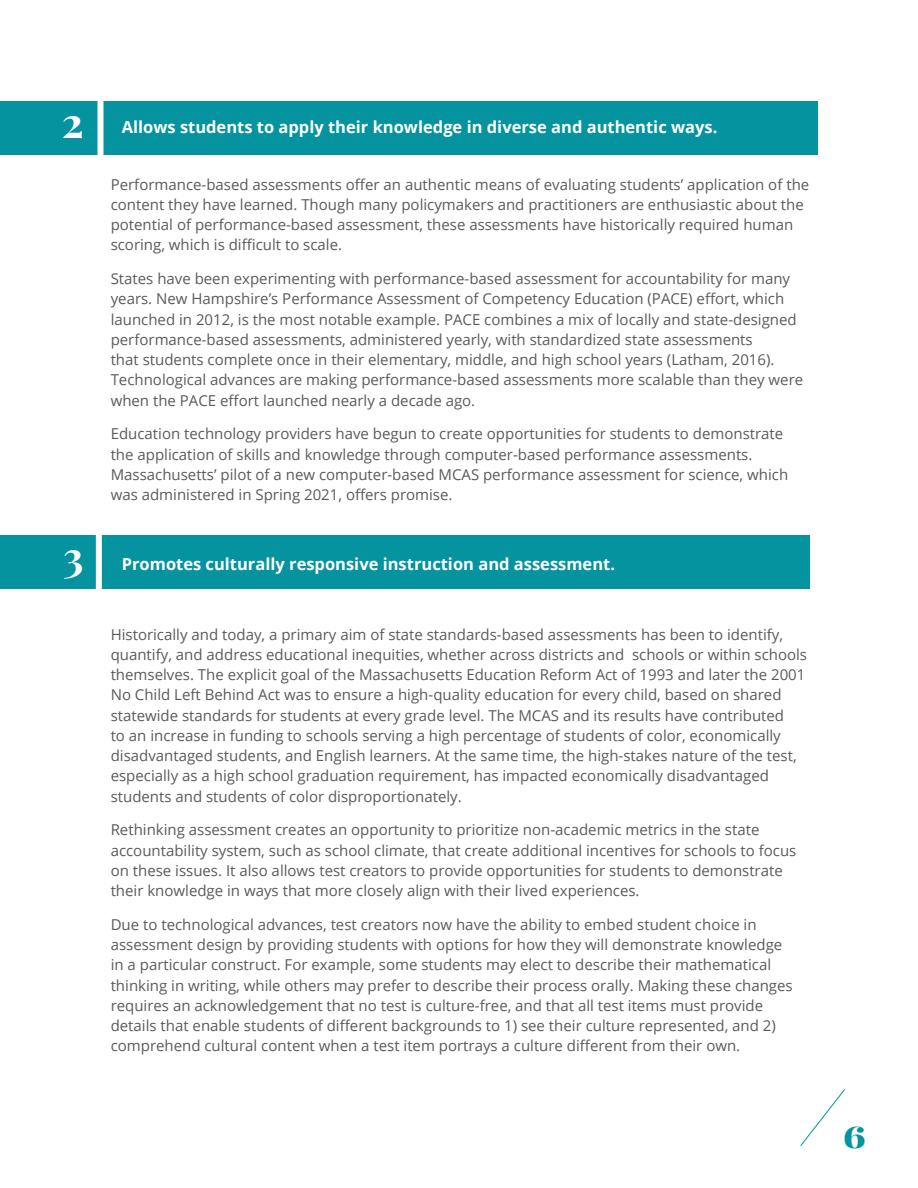
<style>
.page{position:relative;width:918px;height:1188px;background:#fff}
.page>*{position:absolute;margin:0;border:0;box-sizing:border-box;transform-origin:0 0}
.t1{font:700 42px "Playfair Display";color:#fff}
.t2{font:900 29.85px "Playfair Display";color:#0593a0;scale:1.2 1}
.t3{font:700 16.5px "Open Sans";color:#fff}
.t4{font:15px/20.2px "Open Sans";color:#5a5a5a}
</style>
<div class="page">
<div style="left:0;top:535px;width:810px;height:54px;background:#0593a0"></div>
<div style="left:96px;top:528px;width:6px;height:69px;background:#fff"></div>
<div style="left:0;top:101px;width:818px;height:54px;background:#0593a0"></div>
<div style="left:98px;top:95px;width:6px;height:69px;background:#fff"></div>
<svg style="left:800px;top:1089px;width:45px;height:57px"></svg>
<h1 class="t1" style="left:62px;top:96px;width:23px">2</h1>
<p class="t3" style="left:122px;top:116px;width:597px">Allows students to apply their knowledge in diverse and authentic ways.</p>
<p class="t4" style="left:111px;top:174px;width:700px">Performance-based assessments offer an authentic means of evaluating students’ application of the content they have learned. Though many policymakers and practitioners are enthusiastic about the potential of performance-based assessment, these assessments have historically required human scoring, which is difficult to scale.</p>
<p class="t4" style="left:111px;top:268px;width:694px">States have been experimenting with performance-based assessment for accountability for many years. New Hampshire’s Performance Assessment of Competency Education (PACE) effort, which launched in 2012, is the most notable example. PACE combines a mix of locally and state-designed performance-based assessments, administered yearly, with standardized state assessments<br>that students complete once in their elementary, middle, and high school years (Latham, 2016).<br>Technological advances are making performance-based assessments more scalable than they were when the PACE effort launched nearly a decade ago.</p>
<p class="t4" style="left:111px;top:424px;width:679px">Education technology providers have begun to create opportunities for students to demonstrate the application of skills and knowledge through computer-based performance assessments.<br>Massachusetts’ pilot of a new computer-based MCAS performance assessment for science, which was administered in Spring 2021, offers promise.</p>
<h1 class="t1" style="left:63px;top:529px;width:22px">3</h1>
<p class="t3" style="left:122px;top:552px;width:495px">Promotes culturally responsive instruction and assessment.</p>
<p class="t4" style="left:111px;top:624px;width:698px">Historically and today, a primary aim of state standards-based assessments has been to identify, quantify, and address educational inequities, whether across districts and schools or within schools themselves. The explicit goal of the Massachusetts Education Reform Act of 1993 and later the 2001<br>No Child Left Behind Act was to ensure a high-quality education for every child, based on shared statewide standards for students at every grade level. The MCAS and its results have contributed<br>to an increase in funding to schools serving a high percentage of students of color, economically disadvantaged students, and English learners. At the same time, the high-stakes nature of the test, especially as a high school graduation requirement, has impacted economically disadvantaged students and students of color disproportionately.</p>
<p class="t4" style="left:111px;top:820px;width:687px">Rethinking assessment creates an opportunity to prioritize non-academic metrics in the state accountability system, such as school climate, that create additional incentives for schools to focus on these issues. It also allows test creators to provide opportunities for students to demonstrate their knowledge in ways that more closely align with their lived experiences.</p>
<p class="t4" style="left:111px;top:914px;width:684px">Due to technological advances, test creators now have the ability to embed student choice in assessment design by providing students with options for how they will demonstrate knowledge in a particular construct. For example, some students may elect to describe their mathematical thinking in writing, while others may prefer to describe their process orally. Making these changes requires an acknowledgement that no test is culture-free, and that all test items must provide details that enable students of different backgrounds to 1) see their culture represented, and 2) comprehend cultural content when a test item portrays a culture different from their own.</p>
<h2 class="t2" style="left:843px;top:1118px;width:21px">6</h2>
</div>
